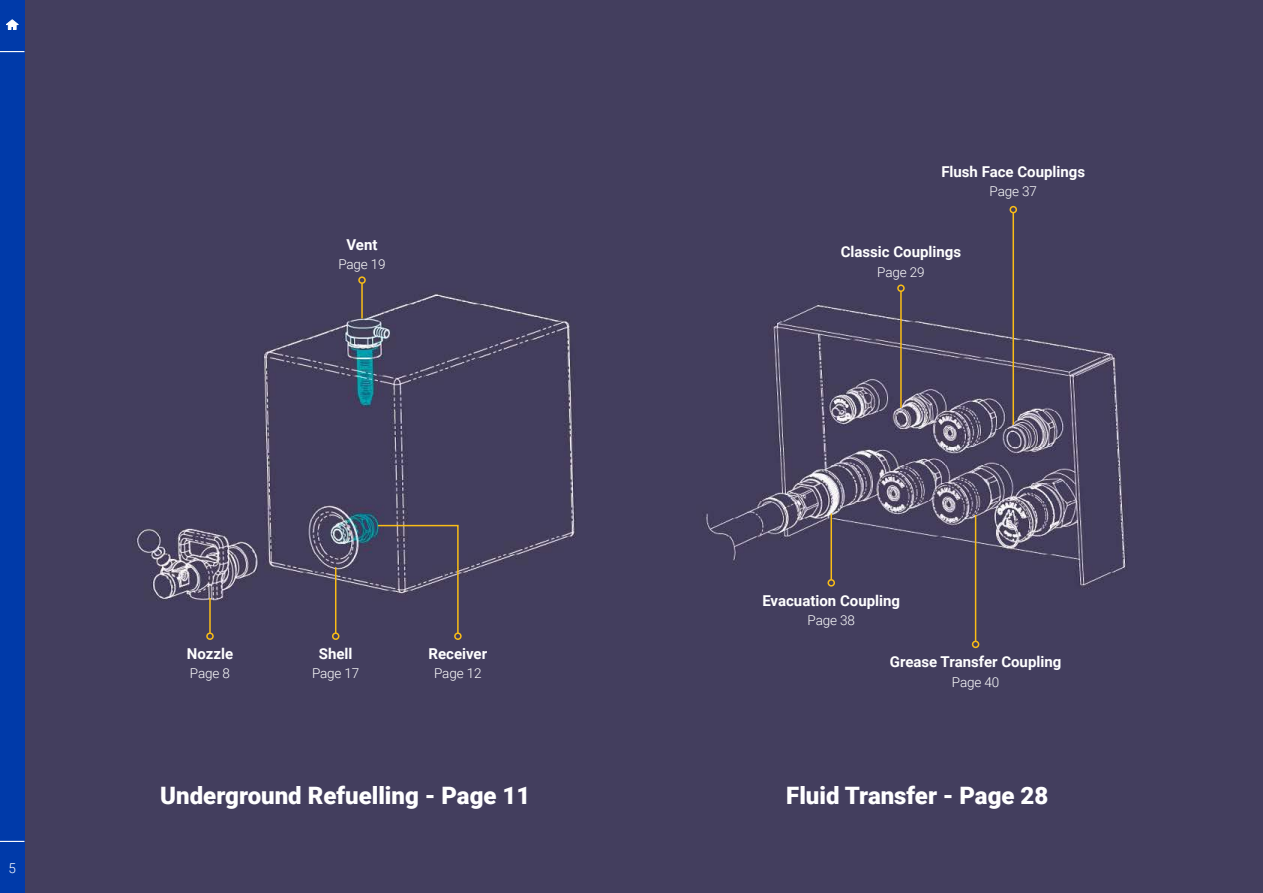
<style>
.page{position:relative;width:1263px;height:893px;background:#fff}
.page>*{position:absolute;margin:0;border:0;box-sizing:border-box;transform-origin:0 0}
.t1{font:900 24px "Roboto";color:#fff}
.t2{font:700 15px "Roboto";color:#fff}
.t3{font:300 13.5px "Roboto";letter-spacing:-.01em;color:#fff}
</style>
<div class="page">
<div style="left:24px;top:1px;width:1239px;height:892px;background:#433e5e"></div>
<hr style="left:209px;top:598px;width:2px;height:35px;background:#fabd16">
<div style="left:206px;top:632px;width:8px;height:8px;border:2px solid #fabd16;border-radius:50%"></div>
<hr style="left:830px;top:513px;width:2px;height:67px;background:#fabd16">
<div style="left:827px;top:579px;width:8px;height:8px;border:2px solid #fabd16;border-radius:50%"></div>
<hr style="left:975px;top:515px;width:1px;height:126px;background:#fabd16">
<div style="left:972px;top:641px;width:7px;height:7px;border:2px solid #fabd16;border-radius:50%"></div>
<hr style="left:900px;top:291px;width:2px;height:117px;background:#fabd16">
<div style="left:897px;top:284px;width:8px;height:8px;border:2px solid #fabd16;border-radius:50%"></div>
<hr style="left:1012px;top:213px;width:2px;height:212px;background:#fabd16">
<div style="left:1009px;top:206px;width:8px;height:7px;border:2px solid #fabd16;border-radius:50%"></div>
<hr style="left:361px;top:283px;width:2px;height:35px;background:#fabd16">
<div style="left:358px;top:276px;width:8px;height:8px;border:2px solid #fabd16;border-radius:50%"></div>
<hr style="left:335px;top:567px;width:1px;height:66px;background:#fabd16">
<div style="left:332px;top:632px;width:7px;height:8px;border:2px solid #fabd16;border-radius:50%"></div>
<svg style="left:376px;top:524px;width:83px;height:111px;background:#4c465e"></svg>
<div style="left:454px;top:632px;width:8px;height:8px;border:2px solid #fabd16;border-radius:50%"></div>
<div style="left:0;top:0;width:24px;height:893px;background:#003aa9"></div>
<svg style="left:0;top:841px;width:24px;height:1px"></svg>
<svg style="left:0;top:51px;width:24px;height:1px"></svg>
<svg style="left:6px;top:20px;width:12px;height:10px"></svg>
<p class="t3" style="left:8px;top:859px;width:9px">5</p>
<p class="t2" style="left:346px;top:234px;width:33px">Vent</p>
<p class="t3" style="left:338px;top:255px;width:49px">Page 19</p>
<p class="t2" style="left:187px;top:643px;width:48px">Nozzle</p>
<p class="t3" style="left:190px;top:664px;width:42px">Page 8</p>
<p class="t2" style="left:319px;top:643px;width:35px">Shell</p>
<p class="t3" style="left:312px;top:664px;width:49px">Page 17</p>
<p class="t2" style="left:429px;top:643px;width:60px">Receiver</p>
<p class="t3" style="left:434px;top:664px;width:49px">Page 12</p>
<p class="t2" style="left:941px;top:161px;width:145px">Flush Face Couplings</p>
<p class="t3" style="left:989px;top:182px;width:49px">Page 37</p>
<p class="t2" style="left:841px;top:242px;width:122px">Classic Couplings</p>
<p class="t3" style="left:877px;top:262px;width:49px">Page 29</p>
<p class="t2" style="left:762px;top:590px;width:139px">Evacuation Coupling</p>
<p class="t3" style="left:807px;top:611px;width:49px">Page 38</p>
<p class="t2" style="left:890px;top:652px;width:173px">Grease Transfer Coupling</p>
<p class="t3" style="left:952px;top:672px;width:49px">Page 40</p>
<h1 class="t1" style="left:160px;top:778px;width:372px">Underground Refuelling - Page 11</h1>
<h1 class="t1" style="left:786px;top:778px;width:264px">Fluid Transfer - Page 28</h1>
</div>
